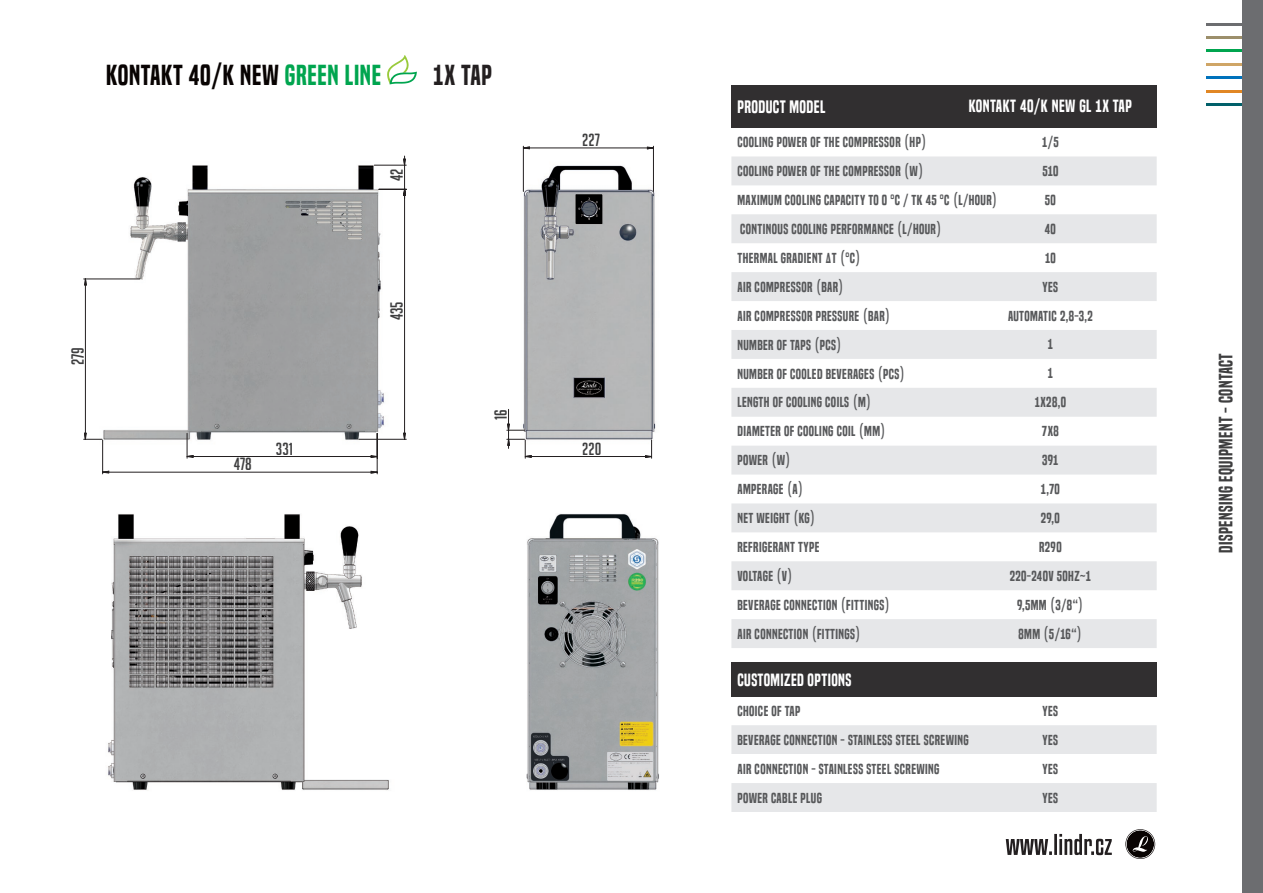
<style>
.page{position:relative;width:1263px;height:893px;background:#fff}
.page>*{position:absolute;margin:0;border:0;box-sizing:border-box;transform-origin:0 0}
.t1{font:27px "Built Titling Sb";letter-spacing:.025em;color:#080302}
.t2{font:27px "Built Titling Sb";color:#231f20}
.t3{font:18px "Built Titling Sb";letter-spacing:.025em;color:#3e3e3f}
.t4{font:17.25px "Big Noodle Titling";color:#3e3e3f}
.t5{font:16.8px "Built Titling Sb";letter-spacing:.025em;color:#fff}
.t6{font:16.5px "Built Titling Sb";letter-spacing:.025em;color:#fff}
.t7{font:13.5px/29px "Built Titling Sb";letter-spacing:.03em;color:#57585a}
.s1{color:#00a54f}
</style>
<div class="page">
<hr style="left:1206px;top:50px;width:57px;height:2px;background:#00a54f">
<hr style="left:1206px;top:63px;width:57px;height:3px;background:#cfa566">
<hr style="left:1206px;top:36px;width:57px;height:3px;background:#9c8f6b">
<hr style="left:1206px;top:23px;width:57px;height:2px;background:#6c6d70">
<hr style="left:1206px;top:90px;width:57px;height:2px;background:#e18724">
<hr style="left:1206px;top:76px;width:57px;height:3px;background:#0072bc">
<hr style="left:1206px;top:103px;width:57px;height:3px;background:#01606a">
<div style="left:1242px;top:0;width:21px;height:893px;background:#6c6d70"></div>
<svg style="left:1125px;top:829px;width:30px;height:30px"></svg>
<svg style="left:1006px;top:834px;width:106px;height:21px"></svg>
<img style="left:526px;top:514px;width:133px;height:276px">
<img style="left:83px;top:145px;width:573px;height:330px">
<img style="left:108px;top:514px;width:281px;height:277px">
<hr style="left:523px;top:146px;width:1px;height:45px;background:#231f20">
<hr style="left:653px;top:146px;width:1px;height:45px;background:#231f20">
<svg style="left:379px;top:156px;width:27px;height:3px"></svg>
<svg style="left:523px;top:146px;width:131px;height:3px"></svg>
<svg style="left:84px;top:159px;width:426px;height:287px"></svg>
<svg style="left:507px;top:409px;width:145px;height:49px"></svg>
<svg style="left:84px;top:433px;width:294px;height:41px"></svg>
<div style="left:731px;top:662px;width:426px;height:34px;background:#312f30"></div>
<div style="left:731px;top:725px;width:426px;height:87px;background:#e6e7e9"></div>
<div style="left:731px;top:754px;width:426px;height:29px;background:#fff"></div>
<div style="left:731px;top:85px;width:426px;height:43px;background:#312f30"></div>
<svg style="left:731px;top:156px;width:426px;height:492px"></svg>
<svg style="left:731px;top:214px;width:426px;height:318px;fill:#e6e7e9"></svg>
<svg style="left:387px;top:55px;width:30px;height:29px"></svg>
<h1 class="t1" style="left:106px;top:59px;width:276px">KONTAKT 40/K NEW <span class="s1">GREEN LINE</span></h1>
<h1 class="t2" style="left:433px;top:59px;width:61px">1X TAP</h1>
<p class="t4" style="left:387px;top:181px;width:14px;rotate:-90deg">42</p>
<p class="t4" style="left:68px;top:365px;width:20px;rotate:-90deg">279</p>
<p class="t4" style="left:234px;top:455px;width:20px">478</p>
<p class="t4" style="left:276px;top:439px;width:19px">331</p>
<p class="t4" style="left:387px;top:320px;width:21px;rotate:-90deg">435</p>
<p class="t4" style="left:491px;top:420px;width:12px;rotate:-90deg">16</p>
<p class="t4" style="left:582px;top:131px;width:19px">227</p>
<p class="t4" style="left:582px;top:439px;width:21px">220</p>
<p class="t6" style="left:969px;top:97px;width:165px">KONTAKT 40/K NEW GL 1X TAP</p>
<p class="t7" style="left:1008px;top:128px;width:86px;text-align:center">1/5<br>510<br>50<br>40<br>10<br>YES<br>AUTOMATIC 2,8-3,2<br>1<br>1<br>1X28,0<br>7X8<br>391<br>1,70<br>29,0<br>R290<br>220-240V 50HZ~1<br>9,5MM (3/8“)<br>8MM (5/16“)</p>
<p class="t5" style="left:737px;top:97px;width:89px">PRODUCT MODEL</p>
<p class="t7" style="left:737px;top:128px;width:262px">COOLING POWER OF THE COMPRESSOR (HP)<br>COOLING POWER OF THE COMPRESSOR (W)<br>MAXIMUM COOLING CAPACITY TO 0 °C / TK 45 °C (L/HOUR)<br>CONTINOUS COOLING PERFORMANCE (L/HOUR)<br>THERMAL GRADIENT ΔT (°C)<br>AIR COMPRESSOR (BAR)<br>AIR COMPRESSOR PRESSURE (BAR)<br>NUMBER OF TAPS (PCS)<br>NUMBER OF COOLED BEVERAGES (PCS)<br>LENGTH OF COOLING COILS (M)<br>DIAMETER OF COOLING COIL (MM)<br>POWER (W)<br>AMPERAGE (A)<br>NET WEIGHT (KG)<br>REFRIGERANT TYPE<br>VOLTAGE (V)<br>BEVERAGE CONNECTION (FITTINGS)<br>AIR CONNECTION (FITTINGS)</p>
<p class="t6" style="left:737px;top:670px;width:116px">CUSTOMIZED OPTIONS</p>
<p class="t7" style="left:737px;top:696px;width:233px">CHOICE OF TAP<br>BEVERAGE CONNECTION - STAINLESS STEEL SCREWING<br>AIR CONNECTION - STAINLESS STEEL SCREWING<br>POWER CABLE PLUG</p>
<p class="t7" style="left:1042px;top:697px;width:17px;text-align:justify">YES YES YES YES</p>
<h2 class="t3" style="left:1215px;top:553px;width:201px;rotate:-90deg">DISPENSING EQUIPMENT - CONTACT</h2>
</div>
